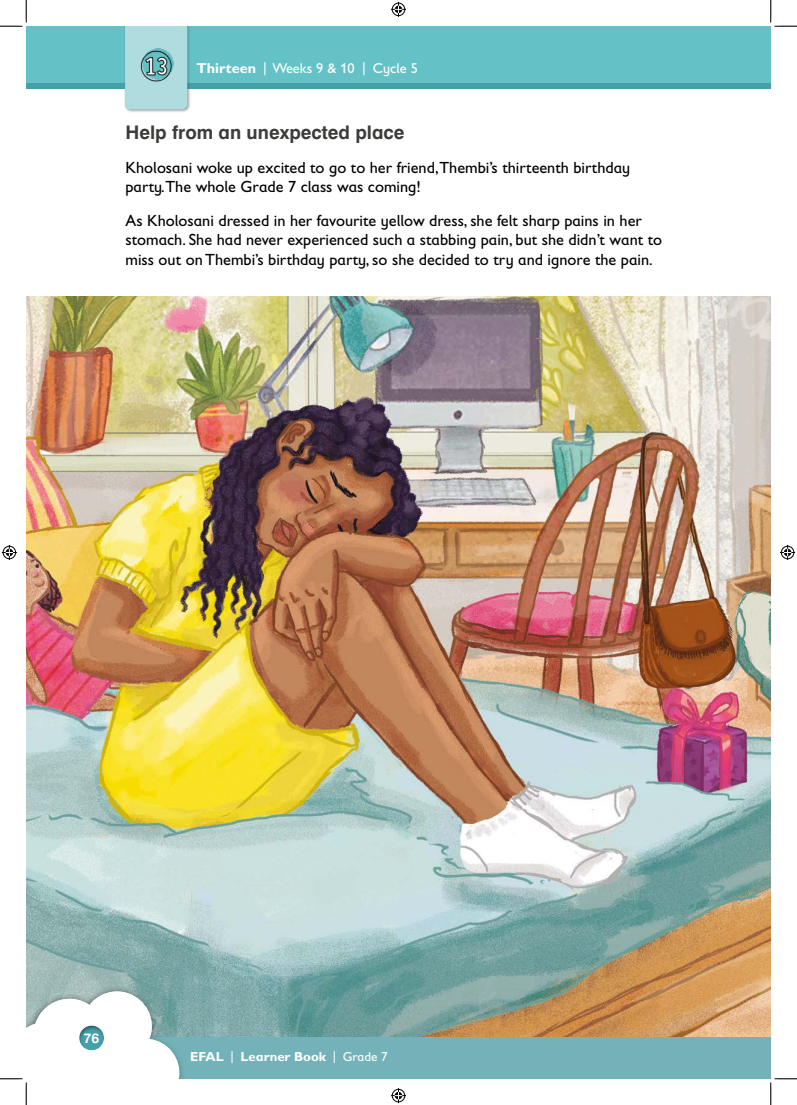
<style>
.page{position:relative;width:797px;height:1105px;background:#fff}
.page>*{position:absolute;margin:0;border:0;box-sizing:border-box;transform-origin:0 0}
.t1{font:18.75px "Spot Swiss 721 Bold AA";color:#3c3c3b}
.t2{font:16.25px/19.5px "Gill Sans Infant Std";color:#000}
.t3{font:14.38px "Gill Sans Infant Std";color:#fff}
.t4{font:13.75px "Spot Swiss 721 Bold AA";color:#fff}
.t5{font:700 13.12px "Gill Sans Infant Std";color:#fff}
.s1{font-weight:700}
.s2{font-weight:400}
</style>
<div class="page">
<img style="left:26px;top:296px;width:744px;height:740px">
<div style="left:26px;top:48px;width:744px;height:41px;background:#45a0a9"></div>
<div style="left:26px;top:26px;width:744px;height:57px;background:#64c2c7"></div>
<div style="left:124px;top:26px;width:67px;height:87px;background:#000;opacity:.2"></div>
<svg style="left:125px;top:26px;width:62px;height:83px"></svg>
<div style="left:26px;top:1036px;width:744px;height:43px;background:#74b2b9"></div>
<div style="left:26px;top:985px;width:160px;height:94px;background:#000;opacity:.3"></div>
<svg style="left:0;top:0;width:27px;height:27px"></svg>
<svg style="left:0;top:990px;width:182px;height:115px"></svg>
<svg style="left:770px;top:0;width:27px;height:27px"></svg>
<svg style="left:770px;top:1078px;width:27px;height:27px"></svg>
<svg style="left:391px;top:2px;width:15px;height:15px"></svg>
<svg style="left:391px;top:1088px;width:15px;height:15px"></svg>
<svg style="left:2px;top:545px;width:15px;height:15px"></svg>
<svg style="left:780px;top:545px;width:15px;height:15px"></svg>
<p class="t3" style="left:197px;top:60px;width:223px"><span class="s1">Thirteen</span> | Weeks 9 &amp; 10 | Cycle 5</p>
<p class="t1" style="left:125px;top:121px;width:280px">Help from an unexpected place</p>
<p class="t2" style="left:125px;top:157px;width:506px">Kholosani woke up excited to go to her friend,Thembi’s thirteenth birthday party.The whole Grade 7 class was coming!</p>
<p class="t2" style="left:125px;top:211px;width:538px">As Kholosani dressed in her favourite yellow dress, she felt sharp pains in her stomach. She had never experienced such a stabbing pain, but she didn’t want to miss out on Thembi’s birthday party, so she decided to try and ignore the pain.</p>
<p class="t4" style="left:84px;top:1030px;width:17px">76</p>
<p class="t5" style="left:190px;top:1048px;width:199px">EFAL <span class="s2">|</span> Learner Book <span class="s2">| Grade 7</span></p>
</div>
